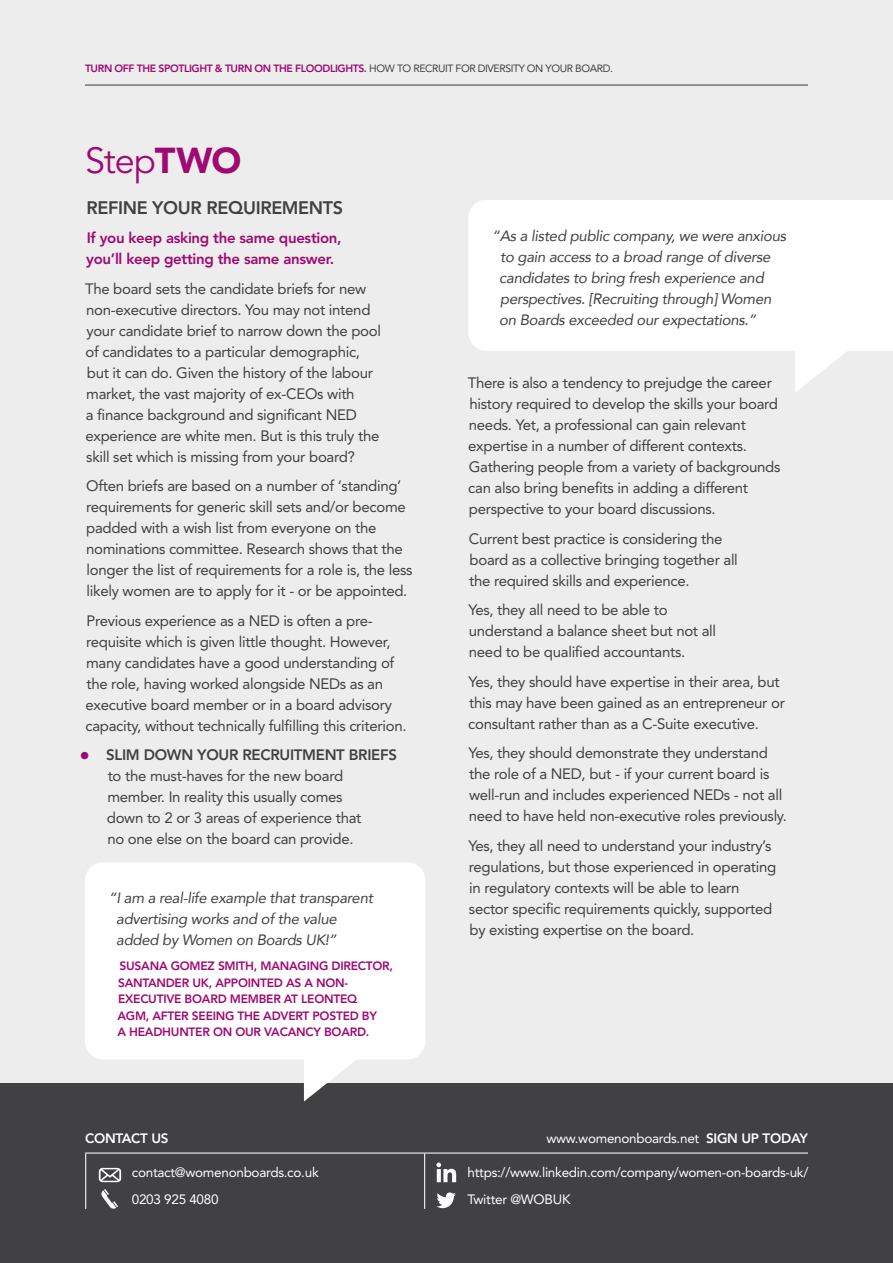
<style>
.page{position:relative;width:893px;height:1263px;background:#fff}
.page>*{position:absolute;margin:0;border:0;box-sizing:border-box;transform-origin:0 0}
.t1{font:36px "Avenir";color:#9f0971}
.t2{font:800 18px "Avenir";letter-spacing:-.02em;color:#414042}
.t3{font:15px/21px "Avenir";letter-spacing:-.02em;color:#414042}
.t4{font:italic 15px/21px "Avenir";letter-spacing:-.02em;color:#414042}
.t5{font:800 15px/21px "Avenir";letter-spacing:-.02em;color:#9f0971}
.t6{font:13.5px/27px "Avenir";letter-spacing:-.02em;color:#fff}
.t7{font:800 13.5px "Avenir";letter-spacing:-.02em;color:#fff}
.t8{font:800 12px/16.5px "Avenir";letter-spacing:-.02em;color:#9f0971}
.t9{font:800 10.5px "Avenir";letter-spacing:-.04em;color:#9f0971}
.s1{font-weight:400;color:#414042}
.s2{font-weight:900}
.s3{font-size:21px;color:#9f0971}
.s4{font-weight:800}
</style>
<div class="page">
<div style="left:0;top:1082px;width:893px;height:181px;background:#414042"></div>
<div style="left:0;top:0;width:893px;height:1082px;background:#ededee"></div>
<svg style="left:101px;top:1189px;width:17px;height:20px"></svg>
<svg style="left:99px;top:1168px;width:22px;height:14px"></svg>
<svg style="left:436px;top:1162px;width:20px;height:20px"></svg>
<svg style="left:436px;top:1192px;width:20px;height:16px"></svg>
<hr style="left:424px;top:1153px;width:1px;height:56px;background:#fff">
<hr style="left:85px;top:1153px;width:1px;height:56px;background:#fff">
<hr style="left:85px;top:1152px;width:723px;height:1px;background:#fff">
<hr style="left:85px;top:85px;width:723px;height:1px;background:#414042">
<div style="left:468px;top:200px;width:425px;height:151px;background:#fff"></div>
<svg style="left:795px;top:347px;width:57px;height:45px"></svg>
<div style="left:85px;top:862px;width:340px;height:197px;background:#fff;border-radius:18px"></div>
<svg style="left:304px;top:1059px;width:57px;height:42px"></svg>
<p class="t9" style="left:85px;top:62px;width:529px">TURN OFF THE SPOTLIGHT &amp; TURN ON THE FLOODLIGHTS. <span class="s1">HOW TO RECRUIT FOR DIVERSITY ON YOUR BOARD.</span></p>
<h1 class="t1" style="left:85px;top:140px;width:158px">Step<span class="s2">TWO</span></h1>
<p class="t2" style="left:86px;top:197px;width:258px">REFINE YOUR REQUIREMENTS</p>
<p class="t5" style="left:86px;top:227px;width:257px">If you keep asking the same question, you’ll keep getting the same answer.</p>
<p class="t3" style="left:85px;top:278px;width:297px">The board sets the candidate briefs for new non-executive directors. You may not intend your candidate brief to narrow down the pool of candidates to a particular demographic, but it can do. Given the history of the labour market, the vast majority of ex-CEOs with<br>a finance background and significant NED experience are white men. But is this truly the skill set which is missing from your board?</p>
<p class="t3" style="left:86px;top:475px;width:328px">Often briefs are based on a number of ‘standing’ requirements for generic skill sets and/or become padded with a wish list from everyone on the nominations committee. Research shows that the longer the list of requirements for a role is, the less likely women are to apply for it - or be appointed.</p>
<p class="t3" style="left:86px;top:610px;width:323px">Previous experience as a NED is often a pre&shy;requisite which is given little thought. However, many candidates have a good understanding of the role, having worked alongside NEDs as an executive board member or in a board advisory capacity, without technically fulfilling this criterion.</p>
<p class="t3" style="left:107px;top:744px;width:292px;text-indent:-27px"><span class="s3">•</span> <span class="s4">SLIM DOWN YOUR RECRUITMENT BRIEFS </span>to the must-haves for the new board member. In reality this usually comes<br>down to 2 or 3 areas of experience that<br>no one else on the board can provide.</p>
<p class="t4" style="left:116px;top:887px;width:258px;text-indent:-7px">“I am a real-life example that transparent advertising works and of the value added by Women on Boards UK!”</p>
<p class="t8" style="left:117px;top:957px;width:277px">SUSANA GOMEZ SMITH, MANAGING DIRECTOR, SANTANDER UK, APPOINTED AS A NON-EXECUTIVE BOARD MEMBER AT LEONTEQ<br>AGM, AFTER SEEING THE ADVERT POSTED BY<br>A HEADHUNTER ON OUR VACANCY BOARD.</p>
<p class="t4" style="left:499px;top:225px;width:288px;text-indent:-7px">“As a listed public company, we were anxious to gain access to a broad range of diverse candidates to bring fresh experience and perspectives. [Recruiting through] Women on Boards exceeded our expectations.”</p>
<p class="t3" style="left:468px;top:373px;width:314px">There is also a tendency to prejudge the career history required to develop the skills your board needs. Yet, a professional can gain relevant expertise in a number of different contexts.<br>Gathering people from a variety of backgrounds can also bring benefits in adding a different perspective to your board discussions.</p>
<p class="t3" style="left:469px;top:528px;width:270px">Current best practice is considering the board as a collective bringing together all the required skills and experience.</p>
<p class="t3" style="left:468px;top:600px;width:249px">Yes, they all need to be able to understand a balance sheet but not all need to be qualified accountants.</p>
<p class="t3" style="left:468px;top:671px;width:318px">Yes, they should have expertise in their area, but this may have been gained as an entrepreneur or consultant rather than as a C-Suite executive.</p>
<p class="t3" style="left:468px;top:743px;width:320px">Yes, they should demonstrate they understand the role of a NED, but - if your current board is well-run and includes experienced NEDs - not all need to have held non-executive roles previously.</p>
<p class="t3" style="left:468px;top:835px;width:309px">Yes, they all need to understand your industry’s regulations, but those experienced in operating in regulatory contexts will be able to learn sector specific requirements quickly, supported by existing expertise on the board.</p>
<p class="t7" style="left:85px;top:1130px;width:85px">CONTACT US</p>
<p class="t6" style="left:546px;top:1125px;width:263px">www.womenonboards.net <span class="s4">SIGN UP TODAY</span></p>
<p class="t6" style="left:467px;top:1159px;width:342px">https://www.linkedin.com/company/women-on-boards-uk/<br>Twitter @WOBUK</p>
<p class="t6" style="left:132px;top:1159px;width:188px">contact@womenonboards.co.uk<br>0203 925 4080</p>
</div>
